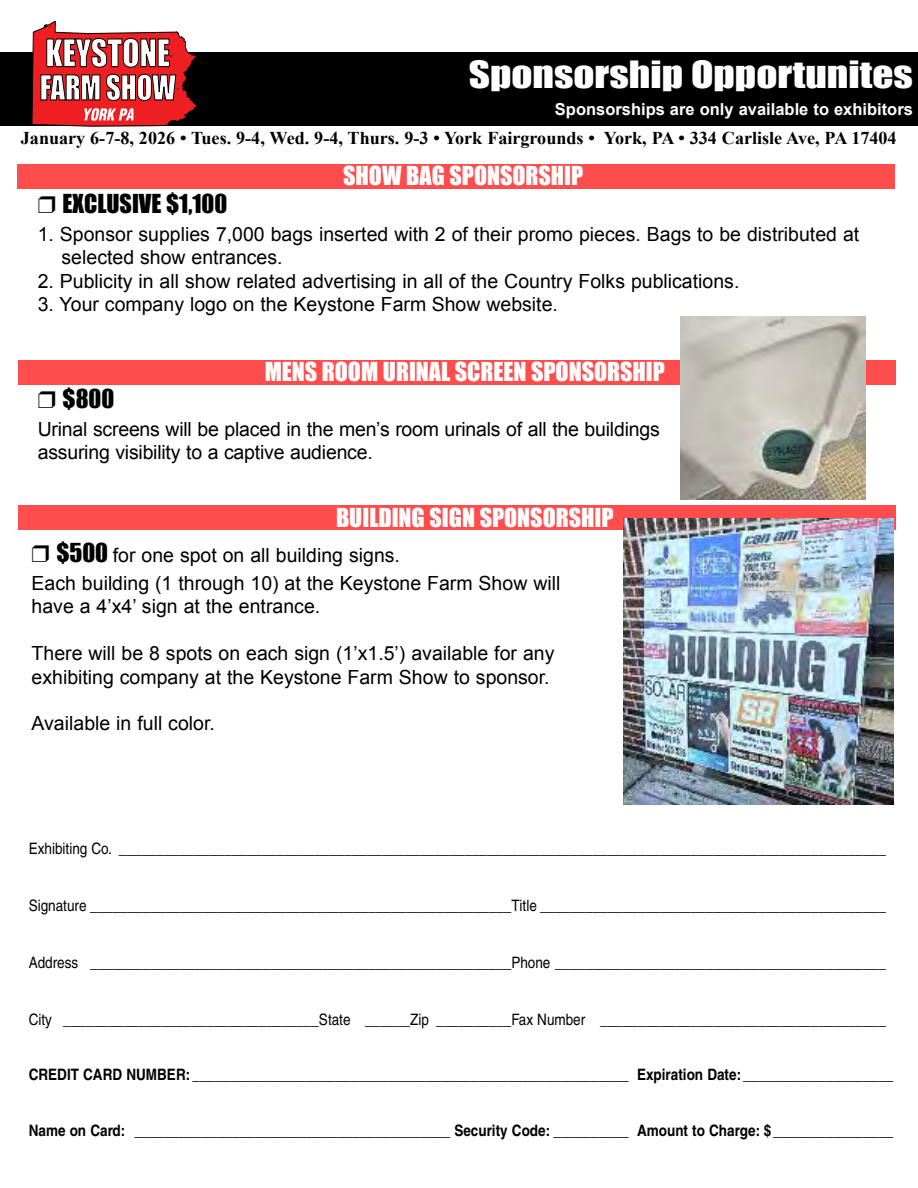
<style>
.page{position:relative;width:918px;height:1188px;background:#fff}
.page>*{position:absolute;margin:0;border:0;box-sizing:border-box;transform-origin:0 0}
.t1{font:34.5px "Impact";color:#fff;scale:1.19 1}
.t2{font:24px "Impact";color:#fff}
.t3{font:24px "Impact";color:#000}
.t4{font:19.5px/23.4px "Arial";color:#000}
.t5{font:700 18px "Times New Roman";color:#000}
.t6{font:700 16.5px "Arial";color:#fff}
.t7{font:condensed 15.75px "Helvetica";color:#000;scale:1.05 1}
.t8{font:700 condensed 15.75px "Helvetica";color:#000;scale:1.05 1}
.s1{font-family:"Impact";font-size:24px}
</style>
<div class="page">
<div style="left:18px;top:505px;width:878px;height:25px;background:#ff4d4d"></div>
<div style="left:18px;top:360px;width:878px;height:25px;background:#ff4d4d"></div>
<div style="left:17px;top:165px;width:878px;height:24px;background:#ff4d4d"></div>
<div style="left:0;top:52px;width:918px;height:74px;background:#000"></div>
<svg style="left:32px;top:22px;width:165px;height:104px"></svg>
<img style="left:680px;top:316px;width:186px;height:184px">
<img style="left:623px;top:518px;width:270px;height:286px">
<h1 class="t1" style="left:469px;top:48px;width:375px">Sponsorship Opportunites</h1>
<p class="t6" style="left:555px;top:98px;width:360px">Sponsorships are only available to exhibitors</p>
<p class="t5" style="left:21px;top:126px;width:877px">January 6-7-8, 2026 • Tues. 9-4, Wed. 9-4, Thurs. 9-3 • York Fairgrounds • York, PA • 334 Carlisle Ave, PA 17404</p>
<p class="t2" style="left:343px;top:157px;width:242px">SHOW BAG SPONSORSHIP</p>
<p class="t3" style="left:38px;top:185px;width:191px">❒ EXCLUSIVE $1,100</p>
<p class="t4" style="left:62px;top:223px;width:799px;text-indent:-24px">1. Sponsor supplies 7,000 bags inserted with 2 of their promo pieces. Bags to be distributed at selected show entrances.</p>
<p class="t4" style="left:38px;top:269px;width:703px">2. Publicity in all show related advertising in all of the Country Folks publications.</p>
<p class="t4" style="left:38px;top:293px;width:522px">3. Your company logo on the Keystone Farm Show website.</p>
<p class="t2" style="left:265px;top:353px;width:402px">MENS ROOM URINAL SCREEN SPONSORSHIP</p>
<p class="t3" style="left:38px;top:380px;width:78px">❒ $800</p>
<p class="t4" style="left:38px;top:418px;width:624px">Urinal screens will be placed in the men’s room urinals of all the buildings assuring visibility to a captive audience.</p>
<p class="t2" style="left:336px;top:499px;width:279px">BUILDING SIGN SPONSORSHIP</p>
<p class="t4" style="left:32px;top:541px;width:530px;line-height:27.9px">❒ <span class="s1">$500</span> for one spot on all building signs.<br>Each building (1 through 10) at the Keystone Farm Show will</p>
<p class="t4" style="left:32px;top:595px;width:290px">have a 4’x4’ sign at the entrance.</p>
<p class="t4" style="left:32px;top:642px;width:524px">There will be 8 spots on each sign (1’x1.5’) available for any exhibiting company at the Keystone Farm Show to sponsor.</p>
<p class="t4" style="left:32px;top:712px;width:185px">Available in full color.</p>
<p class="t7" style="left:29px;top:839px;width:818px">Exhibiting Co. ______________________________________________________________________________________________________</p>
<p class="t7" style="left:29px;top:896px;width:818px">Signature ________________________________________________________Title ______________________________________________</p>
<p class="t7" style="left:29px;top:953px;width:818px">Address ________________________________________________________Phone ____________________________________________</p>
<p class="t7" style="left:29px;top:1010px;width:818px">City __________________________________State ______Zip __________Fax Number ______________________________________</p>
<p class="t8" style="left:29px;top:1065px;width:825px">CREDIT CARD NUMBER: __________________________________________________________ Expiration Date: ____________________</p>
<p class="t8" style="left:29px;top:1120px;width:825px">Name on Card: __________________________________________ Security Code: __________ Amount to Charge: $ ________________</p>
</div>
